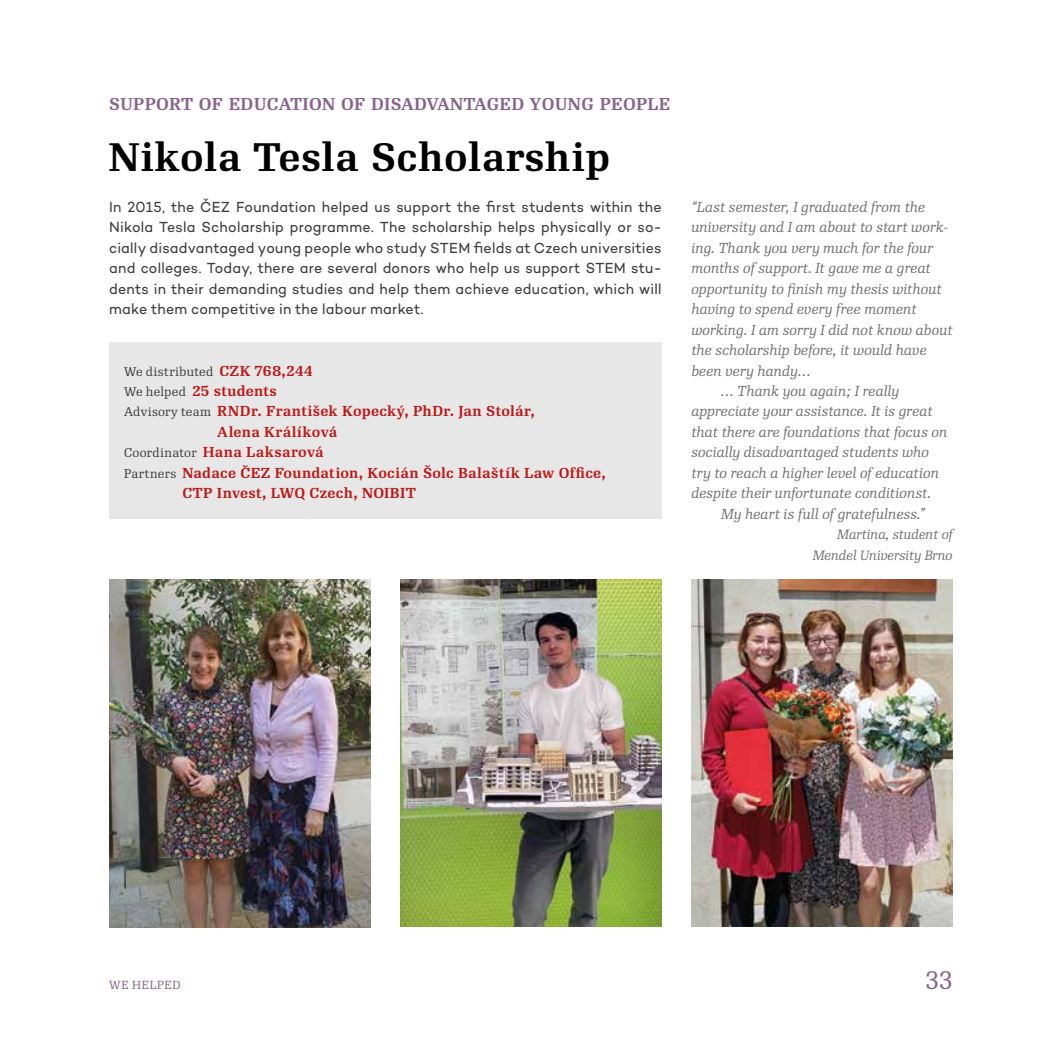
<style>
.page{position:relative;width:1042px;height:1042px;background:#fff}
.page>*{position:absolute;margin:0;border:0;box-sizing:border-box;transform-origin:0 0}
.t1{font:700 38.5px "Re Public Book CE";letter-spacing:.01em;color:#000}
.t2{font:24.5px "Re Public Book CE";color:#89618f}
.t3{font:700 16.62px "Re Public Book CE";letter-spacing:.02em;color:#89618f}
.t4{font:14.88px/20.5px "Campton";letter-spacing:.015em;color:#3c3c3b;text-align:justify;scale:.95 1}
.t5{font:italic 14px "Re Public Book CE";letter-spacing:.005em;color:#706f6f}
.t6{font:700 14px "Re Public Book CE";letter-spacing:.02em;color:#be1716}
.t7{font:italic 13.12px/20.5px "Re Public Book CE";color:#706f6f;text-align:right}
.t8{font:12.25px "Re Public Book CE";letter-spacing:.02em;color:#3c3c3b}
.t9{font:11.38px "Re Public Book CE";letter-spacing:.06em;color:#89618f}
.s1{font-weight:700;font-size:14px;color:#be1716}
.s2{font-weight:400;font-size:12.25px;color:#3c3c3b}
</style>
<div class="page">
<img style="left:109px;top:580px;width:261px;height:348px">
<img style="left:400px;top:580px;width:261px;height:347px">
<img style="left:691px;top:580px;width:261px;height:347px">
<div style="left:109px;top:342px;width:552px;height:176px;background:#e7e7e7"></div>
<p class="t3" style="left:109px;top:94px;width:562px">SUPPORT OF EDUCATION OF DISADVANTAGED YOUNG PEOPLE</p>
<h1 class="t1" style="left:109px;top:135px;width:502px">Nikola Tesla Scholarship</h1>
<p class="t4" style="left:109px;top:196px;width:583px">In 2015, the ČEZ Foundation helped us support the first students within the Nikola Tesla Scholarship programme. The scholarship helps physically or so&shy;cially disadvantaged young people who study STEM fields at Czech universities and colleges. Today, there are several donors who help us support STEM stu&shy;dents in their demanding studies and help them achieve education, which will make them competitive in the labour market.</p>
<p class="t5" style="left:691px;top:199px;width:235px">“Last semester, I graduated from the</p>
<p class="t5" style="left:691px;top:219px;width:258px">university and I am about to start work-</p>
<p class="t5" style="left:691px;top:240px;width:243px">ing. Thank you very much for the four</p>
<p class="t5" style="left:691px;top:260px;width:241px">months of support. It gave me a great</p>
<p class="t5" style="left:691px;top:281px;width:252px">opportunity to finish my thesis without</p>
<p class="t5" style="left:691px;top:301px;width:227px">having to spend every free moment</p>
<p class="t5" style="left:691px;top:322px;width:263px">working. I am sorry I did not know about</p>
<p class="t5" style="left:691px;top:342px;width:237px">the scholarship before, it would have</p>
<p class="t5" style="left:691px;top:362px;width:121px">been very handy…</p>
<p class="t5" style="left:721px;top:383px;width:179px">… Thank you again; I really</p>
<p class="t5" style="left:691px;top:403px;width:243px">appreciate your assistance. It is great</p>
<p class="t5" style="left:691px;top:424px;width:258px">that there are foundations that focus on</p>
<p class="t5" style="left:691px;top:444px;width:239px">socially disadvantaged students who</p>
<p class="t5" style="left:691px;top:465px;width:249px">try to reach a higher level of education</p>
<p class="t5" style="left:691px;top:485px;width:241px">despite their unfortunate conditionst.</p>
<p class="t5" style="left:721px;top:505px;width:206px">My heart is full of gratefulness.”</p>
<p class="t7" style="left:813px;top:524px;width:141px">Martina, student of<br>Mendel University Brno</p>
<p class="t8" style="left:124px;top:364px;width:190px">We distributed <span class="s1">CZK 768,244</span></p>
<p class="t6" style="left:124px;top:383px;width:154px"><span class="s2">We helped</span> 25 students</p>
<p class="t6" style="left:124px;top:403px;width:412px"><span class="s2">Advisory team</span> RNDr. František Kopecký, PhDr. Jan Stolár,</p>
<p class="t6" style="left:217px;top:423px;width:122px">Alena Králíková</p>
<p class="t6" style="left:124px;top:444px;width:201px"><span class="s2">Coordinator</span> Hana Laksarová</p>
<p class="t6" style="left:124px;top:464px;width:483px"><span class="s2">Partners</span> Nadace ČEZ Foundation, Kocián Šolc Balaštík Law Office,</p>
<p class="t6" style="left:182px;top:485px;width:235px">CTP Invest, LWQ Czech, NOIBIT</p>
<p class="t9" style="left:109px;top:978px;width:73px">WE HELPED</p>
<h2 class="t2" style="left:925px;top:965px;width:29px">33</h2>
</div>
